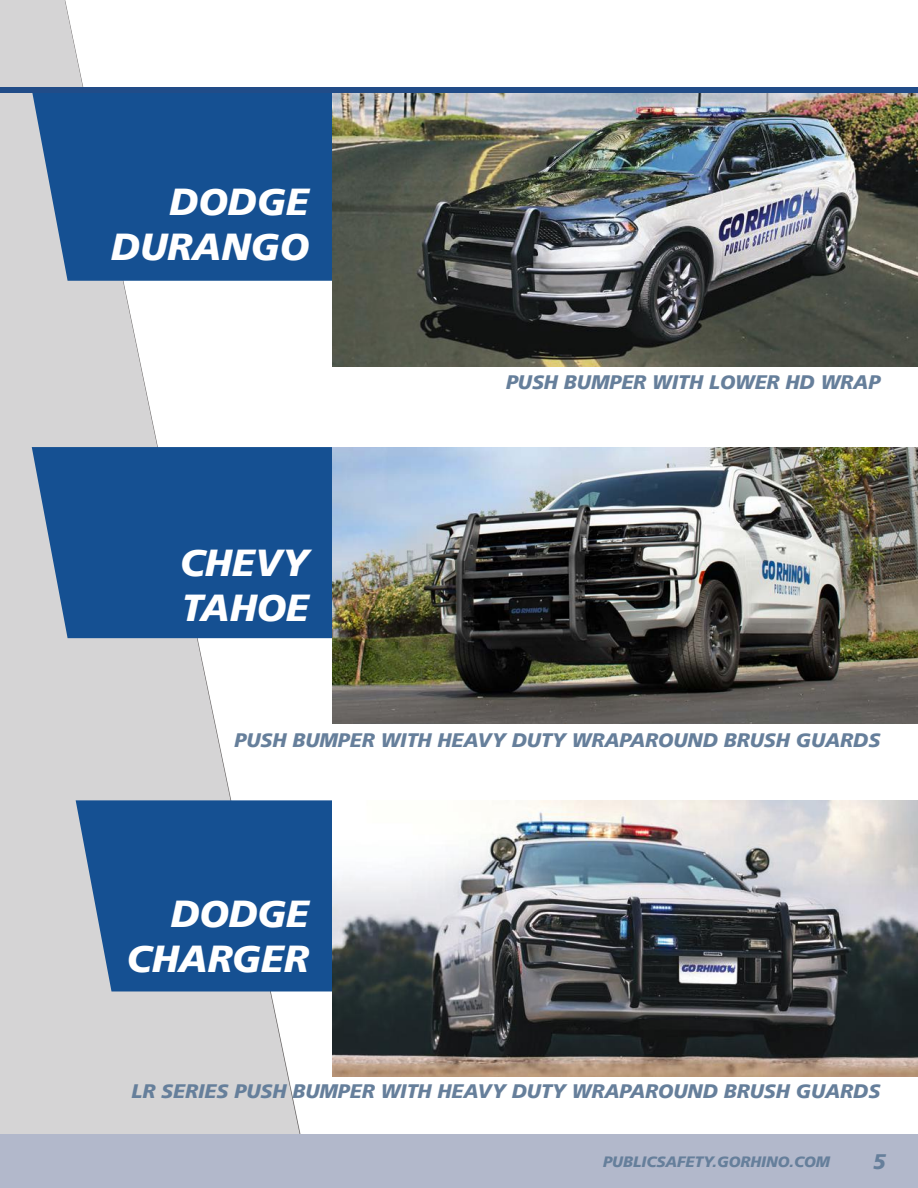
<style>
.page{position:relative;width:918px;height:1188px;background:#fff}
.page>*{position:absolute;margin:0;border:0;box-sizing:border-box;transform-origin:0 0}
.t1{font:italic 900 37.5px/45px "Frutiger";color:#fff;text-align:right}
.t2{font:italic 900 21px "Frutiger";color:#667f9b}
.t3{font:italic 900 19.5px "Frutiger";color:#667f9b}
.t4{font:italic 900 15px "Frutiger";color:#667f9b}
</style>
<div class="page">
<svg style="left:0;top:0;width:311px;height:1135px;fill:#d5d4d5"></svg>
<svg style="left:76px;top:800px;width:256px;height:191px;background:#235a97"></svg>
<div style="left:32px;top:447px;width:300px;height:191px;background:#155092"></div>
<svg style="left:32px;top:92px;width:300px;height:189px;background:#215896"></svg>
<img style="left:332px;top:447px;width:586px;height:277px">
<img style="left:332px;top:92px;width:586px;height:274px">
<img style="left:332px;top:800px;width:586px;height:277px">
<div style="left:0;top:87px;width:918px;height:5px;background:#214c88"></div>
<div style="left:0;top:1135px;width:918px;height:53px;background:#b2b8cb"></div>
<h1 class="t1" style="left:111px;top:179px;width:199px">DODGE<br>DURANGO</h1>
<h1 class="t1" style="left:180px;top:540px;width:131px;text-align:left">CHEVY<br>TAHOE</h1>
<p class="t3" style="left:506px;top:371px;width:376px">PUSH BUMPER WITH LOWER HD WRAP</p>
<p class="t3" style="left:234px;top:728px;width:647px">PUSH BUMPER WITH HEAVY DUTY WRAPAROUND BRUSH GUARDS</p>
<h1 class="t1" style="left:127px;top:891px;width:184px">DODGE<br>CHARGER</h1>
<p class="t3" style="left:132px;top:1080px;width:750px">LR SERIES PUSH BUMPER WITH HEAVY DUTY WRAPAROUND BRUSH GUARDS</p>
<p class="t4" style="left:603px;top:1153px;width:228px">PUBLICSAFETY.GORHINO.COM</p>
<p class="t2" style="left:873px;top:1149px;width:14px">5</p>
</div>
